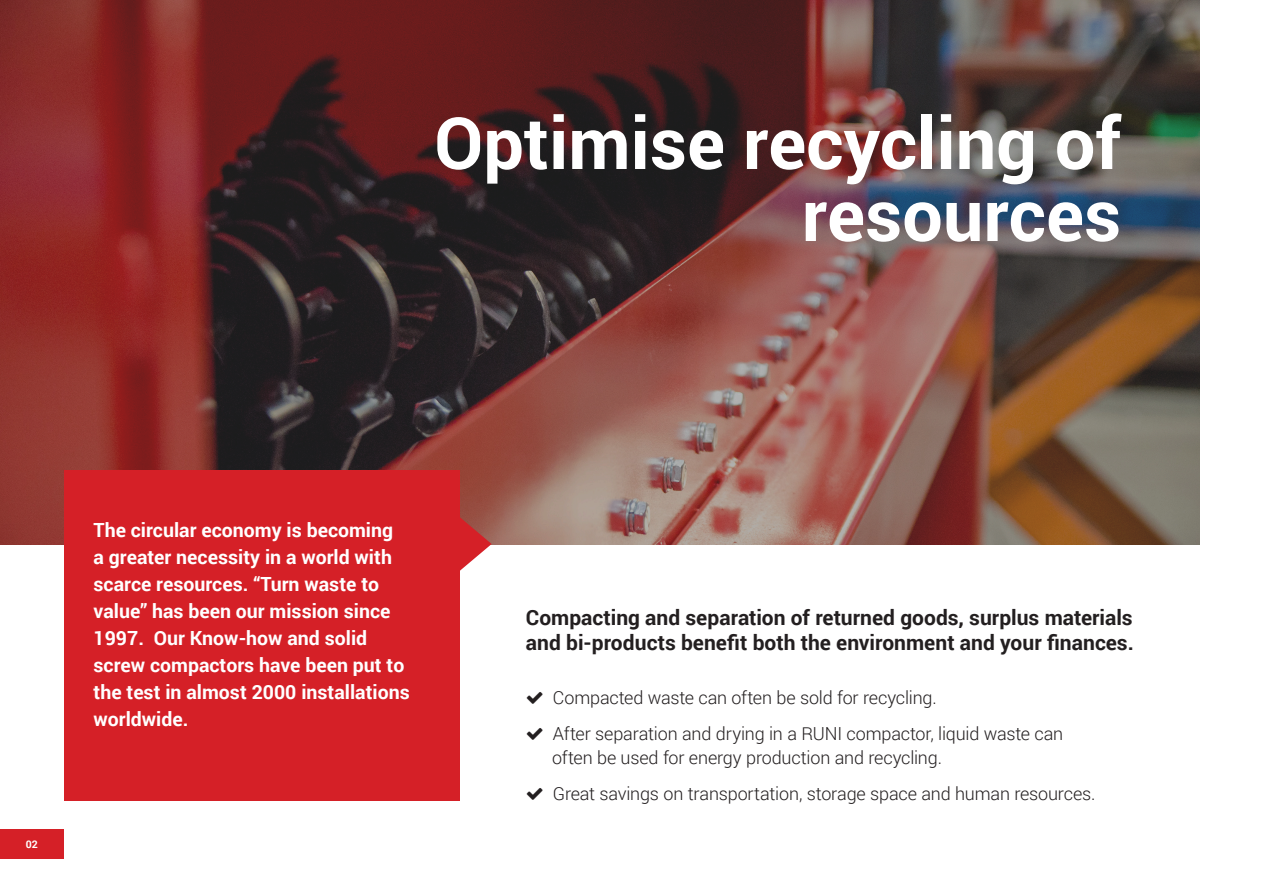
<style>
.page{position:relative;width:1263px;height:893px;background:#fff}
.page>*{position:absolute;margin:0;border:0;box-sizing:border-box;transform-origin:0 0}
.Subtitle_2{font:700 72px/72px "Roboto";color:#fff;text-align:right}
.Body2{font:700 21px "Roboto";color:#231f20}
.Subtitle_4{font:700 19.5px/27px "Roboto";color:#fff}
.Body2-2{font:300 18px/24px "Roboto";letter-spacing:-.01em;color:#231f20}
.t1{font:700 10.5px "Roboto";color:#fff}
</style>
<div class="page">
<img style="left:0;top:0;width:1199px;height:545px">
<svg style="left:459px;top:508px;width:33px;height:72px"></svg>
<div style="left:64px;top:470px;width:395px;height:330px;background:#d52027"></div>
<div style="left:0;top:829px;width:64px;height:30px;background:#d52027"></div>
<p class="Subtitle_2" style="left:434px;top:105px;width:688px">Optimise recycling of resources</p>
<p class="t1" style="left:26px;top:837px;width:14px">02</p>
<p class="Subtitle_4" style="left:94px;top:516px;width:318px">The circular economy is becoming<br>a greater necessity in a world with scarce resources. “Turn waste to value” has been our mission since<br>1997. Our Know-how and solid screw compactors have been put to the test in almost 2000 installations worldwide.</p>
<p class="Body2" style="left:526px;top:603px;width:608px">Compacting and separation of returned goods, surplus materials</p>
<p class="Body2" style="left:526px;top:628px;width:609px">and bi-products benefit both the environment and your finances.</p>
<p class="Body2-2" style="left:553px;top:685px;width:385px">Compacted waste can often be sold for recycling.</p>
<p class="Body2-2" style="left:552px;top:721px;width:513px">After separation and drying in a RUNI compactor, liquid waste can often be used for energy production and recycling.</p>
<p class="Body2-2" style="left:553px;top:781px;width:544px">Great savings on transportation, storage space and human resources.</p>
</div>
